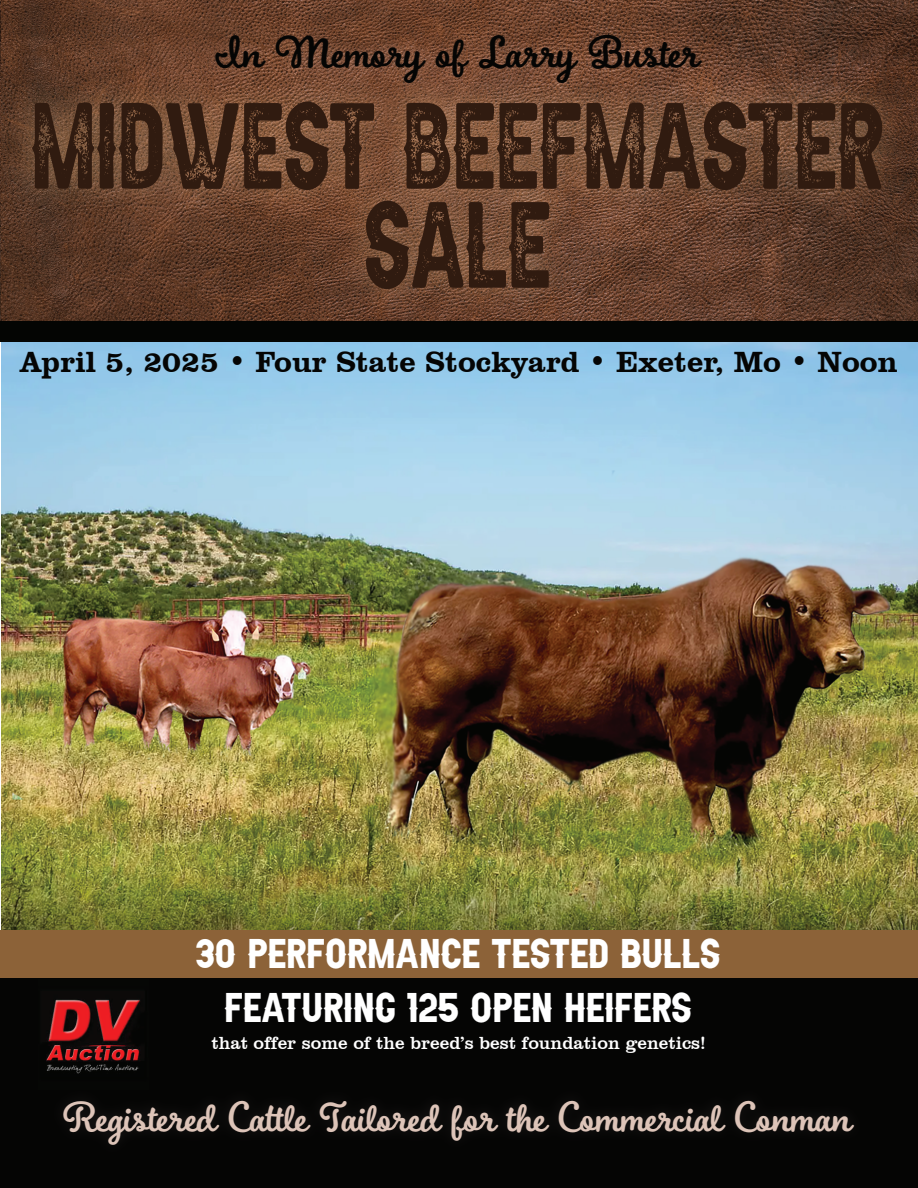
<style>
.page{position:relative;width:918px;height:1188px;background:#fff}
.page>*{position:absolute;margin:0;border:0;box-sizing:border-box;transform-origin:0 0}
.t1{font:74.7px/99px "Aldivaro Stamp Demo Stamp";color:#301b10;text-align:center;scale:.79 1}
.t2{font:700 48px "Boucherie Cursive";color:#050504}
.t3{font:700 45px "Boucherie Cursive";letter-spacing:-.005em;color:#ddc4b8}
.t4{font:800 30px "Clarendon BT";color:#050504}
.t5{font:25.5px/54px "Aldivaro Demo";color:#fff;text-align:center}
.t6{font:18px "Clarendon BT";color:#fff}
</style>
<div class="page">
<img style="left:1px;top:347px;width:917px;height:518px">
<div style="left:1px;top:964px;width:917px;height:224px;background:#050504"></div>
<svg style="left:1px;top:865px;width:917px;height:65px;background:#7d7f36"></svg>
<div style="left:1px;top:930px;width:917px;height:47px;background:#8c6238"></div>
<img style="left:1px;top:0;width:917px;height:61px">
<img style="left:1px;top:61px;width:917px;height:286px">
<svg style="left:0;top:322px;width:1px;height:20px"></svg>
<hr style="left:0;top:964px;width:1px;height:224px;background:#050504">
<hr style="left:0;top:930px;width:1px;height:47px;background:#8c6238">
<img style="left:195px;top:8px;width:528px;height:123px">
<img style="left:76px;top:1108px;width:766px;height:28px">
<img style="left:46px;top:999px;width:95px;height:75px">
<h2 class="t2" style="left:216px;top:22px;width:485px">In Memory of Larry Buster</h2>
<h1 class="t1" style="left:32px;top:113px;width:1081px">MIDWEST BEEFMASTER<br>SALE</h1>
<h3 class="t4" style="left:20px;top:343px;width:879px">April 5, 2025 • Four State Stockyard • Exeter, Mo • Noon</h3>
<h3 class="t5" style="left:196px;top:933px;width:526px">30 PERFORMANCE TESTED BULLS<br>FEATURING 125 OPEN HEIFERS</h3>
<p class="t6" style="left:212px;top:1032px;width:496px">that offer some of the breed’s best foundation genetics!</p>
<h3 class="t3" style="left:63px;top:1089px;width:790px">Registered Ca le Tailored for the Commercial Conman</h3>
</div>
